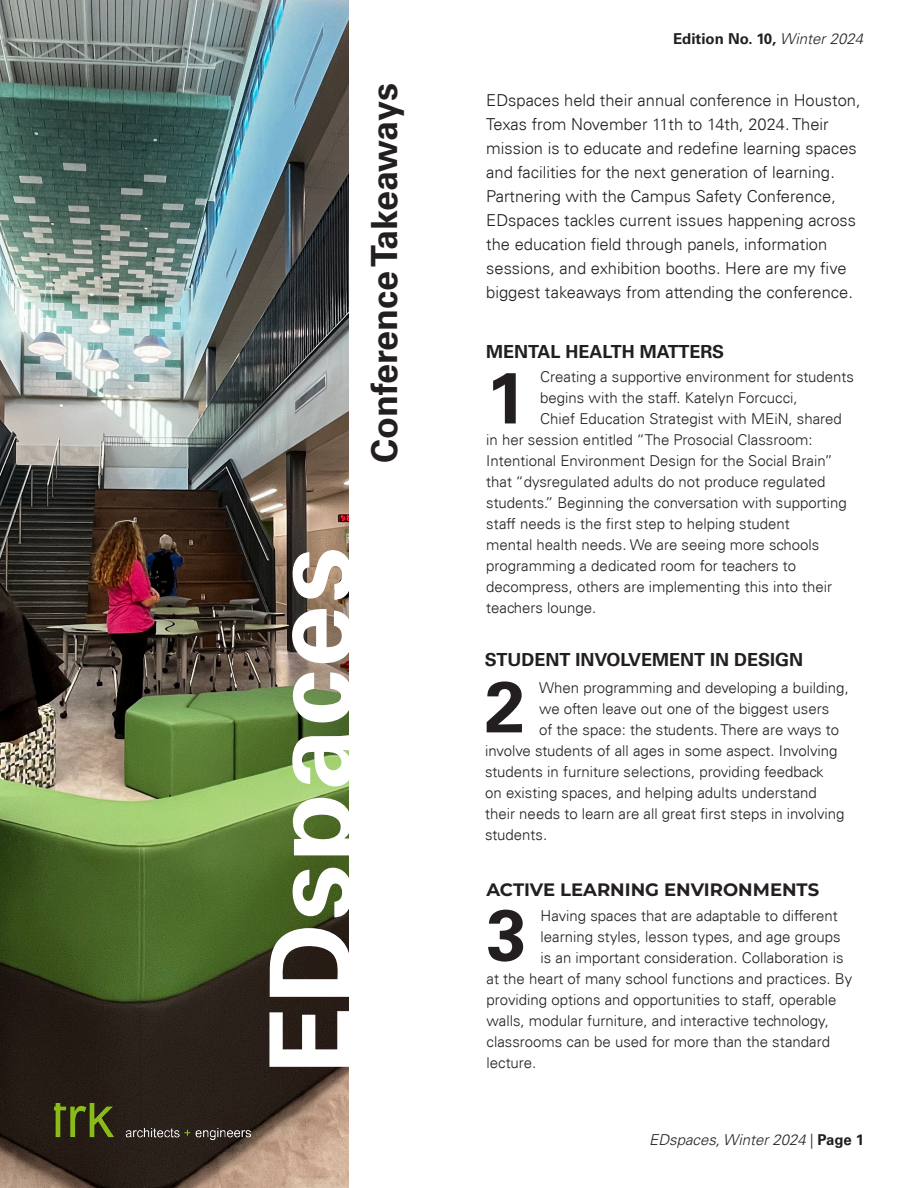
<style>
.page{position:relative;width:918px;height:1188px;background:#fff}
.page>*{position:absolute;margin:0;border:0;box-sizing:border-box;transform-origin:0 0}
.t1{font:700 112.5px "Univers LT Std";letter-spacing:.02em;color:#fff}
.t2{font:700 72px "Univers LT Std";color:#231f20}
.t3{font:700 36px "Univers LT Std";color:#231f20}
.t4{font:700 18px "Univers LT Std";color:#231f20}
.t5{font:700 18px "Montserrat";color:#231f20}
.t6{font:300 16.5px/24px "Univers LT Std";color:#231f20}
.t7{font:300 15px/21px "Univers LT Std";color:#231f20}
.t8{font:italic 300 15px "Univers LT Std";color:#231f20}
.t9{font:700 15px "Univers LT Std";color:#231f20}
.s1{font-weight:300;font-style:italic}
.s2{font-style:normal}
.s3{font-weight:700;font-style:normal}
</style>
<div class="page">
<img style="left:0;top:0;width:348px;height:1188px">
<img style="left:54px;top:1104px;width:197px;height:36px">
<p class="t9" style="left:673px;top:30px;width:192px">Edition No. 10, <span class="s1">Winter 2024</span></p>
<p class="t3" style="left:363px;top:463px;width:381px;rotate:-90deg">Conference Takeaways</p>
<p class="t6" style="left:486px;top:88px;width:376px">EDspaces held their annual conference in Houston, Texas from November 11th to 14th, 2024. Their mission is to educate and redefine learning spaces and facilities for the next generation of learning.<br>Partnering with the Campus Safety Conference, EDspaces tackles current issues happening across the education field through panels, information sessions, and exhibition booths. Here are my five biggest takeaways from attending the conference.</p>
<p class="t4" style="left:486px;top:341px;width:240px">MENTAL HEALTH MATTERS</p>
<p class="t7" style="left:540px;top:366px;width:315px">Creating a supportive environment for students</p>
<p class="t7" style="left:540px;top:387px;width:259px">begins with the staff. Katelyn Forcucci,</p>
<p class="t7" style="left:486px;top:408px;width:362px;text-indent:54px">Chief Education Strategist with MEiN, shared in her session entitled “The Prosocial Classroom:<br>Intentional Environment Design for the Social Brain” that “dysregulated adults do not produce regulated students.” Beginning the conversation with supporting staff needs is the first step to helping student<br>mental health needs. We are seeing more schools programming a dedicated room for teachers to decompress, others are implementing this into their teachers lounge.</p>
<p class="t2" style="left:486px;top:356px;width:42px">1</p>
<p class="t1" style="left:245px;top:1075px;width:530px;rotate:-90deg">EDspaces</p>
<p class="t4" style="left:485px;top:649px;width:320px">STUDENT INVOLVEMENT IN DESIGN</p>
<p class="t7" style="left:539px;top:677px;width:311px">When programming and developing a building,</p>
<p class="t7" style="left:539px;top:698px;width:292px">we often leave out one of the biggest users</p>
<p class="t7" style="left:485px;top:719px;width:361px;text-indent:54px">of the space: the students. There are ways to involve students of all ages in some aspect. Involving students in furniture selections, providing feedback<br>on existing spaces, and helping adults understand their needs to learn are all great first steps in involving students.</p>
<p class="t2" style="left:485px;top:665px;width:42px">2</p>
<p class="t5" style="left:486px;top:876px;width:334px">ACTIVE LEARNING ENVIRONMENTS</p>
<p class="t7" style="left:541px;top:905px;width:299px">Having spaces that are adaptable to different</p>
<p class="t7" style="left:541px;top:926px;width:301px">learning styles, lesson types, and age groups</p>
<p class="t7" style="left:487px;top:947px;width:367px;text-indent:54px">is an important consideration. Collaboration is at the heart of many school functions and practices. By providing options and opportunities to staff, operable walls, modular furniture, and interactive technology, classrooms can be used for more than the standard lecture.</p>
<p class="t2" style="left:487px;top:893px;width:42px">3</p>
<p class="t8" style="left:649px;top:1131px;width:217px">EDspaces, Winter 2024 <span class="s2">|</span> <span class="s3">Page 1</span></p>
</div>
